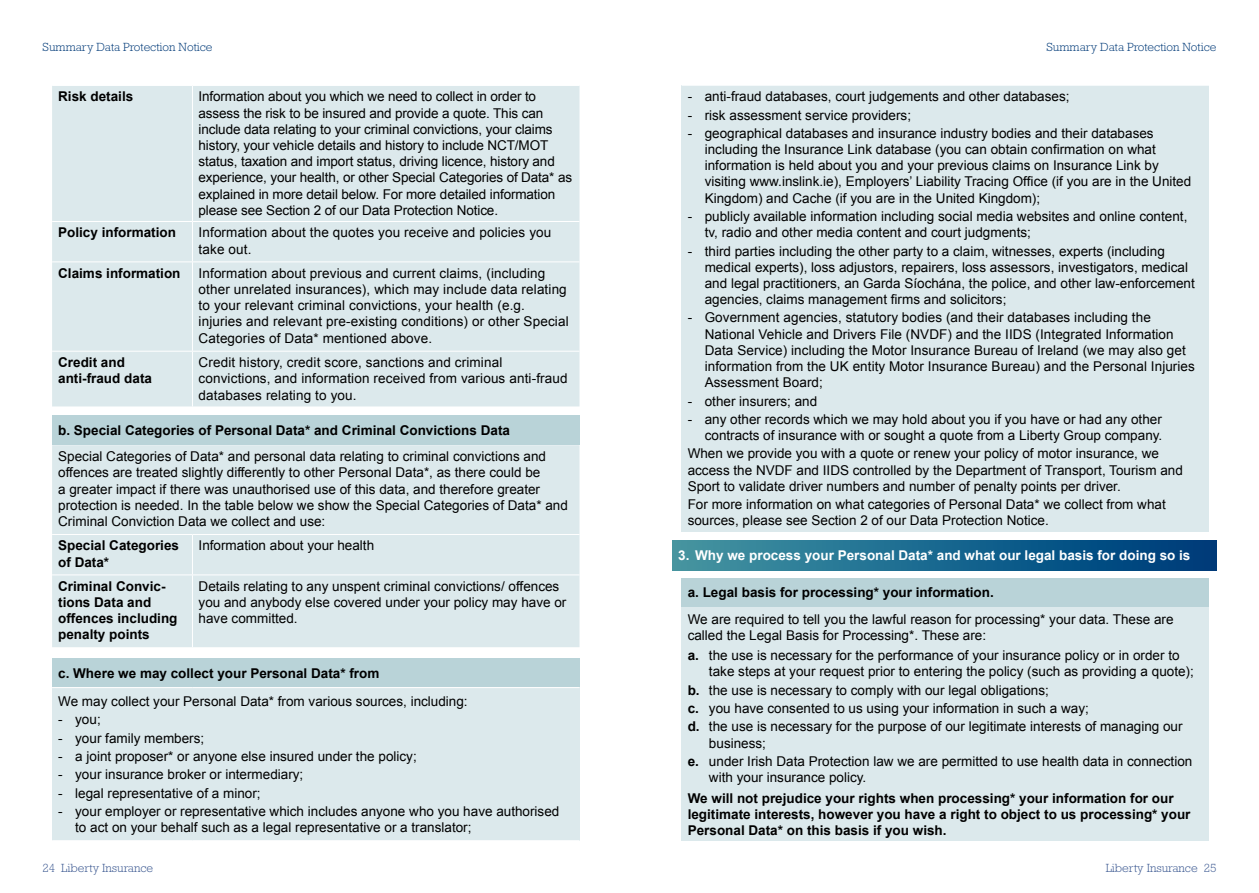
<style>
.page{position:relative;width:1259px;height:893px;background:#fff}
.page>*{position:absolute;margin:0;border:0;box-sizing:border-box;transform-origin:0 0}
.Table_Copy_A_-_tabs{font:13.5px/16.2px "Arial";color:#000}
.body_copy_spaced{font:13.5px/16.2px "Arial";color:#000}
.Table_Copy_A_-_tabs-2{font:700 13.5px/16.2px "Arial";color:#000}
.body_copy_spaced-2{font:700 13.5px/16.2px "Arial";color:#000}
.Table_Heading{font:700 13.5px "Arial";color:#000}
.Table_Heading-2{font:700 13.5px "Arial";color:#fff}
.t1{font:300 12px "Rockwell Std";color:#003a78}
.t2{font:300 12px "Rockwell Std";color:#38558f}
.s1{font-weight:700}
</style>
<div class="page">
<div style="left:672px;top:540px;width:544px;height:30px;background:linear-gradient(to right,#4195a2,#00397a)"></div>
<div style="left:52px;top:86px;width:527px;height:320px;background:#dce9ec"></div>
<hr style="left:192px;top:86px;width:1px;height:135px;background:#fff">
<hr style="left:52px;top:221px;width:140px;height:1px;background:#fff">
<hr style="left:192px;top:221px;width:387px;height:1px;background:#fff">
<hr style="left:192px;top:222px;width:1px;height:39px;background:#fff">
<hr style="left:52px;top:261px;width:140px;height:1px;background:#fff">
<hr style="left:192px;top:261px;width:387px;height:1px;background:#fff">
<hr style="left:192px;top:262px;width:1px;height:89px;background:#fff">
<hr style="left:52px;top:351px;width:140px;height:1px;background:#fff">
<hr style="left:192px;top:351px;width:387px;height:1px;background:#fff">
<hr style="left:192px;top:352px;width:1px;height:54px;background:#fff">
<div style="left:52px;top:415px;width:527px;height:30px;background:#b9d3d8"></div>
<div style="left:52px;top:445px;width:527px;height:202px;background:#dce9ec"></div>
<hr style="left:52px;top:534px;width:140px;height:1px;background:#fff">
<hr style="left:192px;top:534px;width:387px;height:1px;background:#fff">
<hr style="left:192px;top:535px;width:1px;height:39px;background:#fff">
<hr style="left:52px;top:574px;width:140px;height:1px;background:#fff">
<hr style="left:192px;top:574px;width:387px;height:1px;background:#fff">
<hr style="left:192px;top:575px;width:1px;height:72px;background:#fff">
<div style="left:52px;top:658px;width:527px;height:30px;background:#b9d3d8"></div>
<div style="left:52px;top:688px;width:527px;height:153px;background:#dce9ec"></div>
<hr style="left:52px;top:687px;width:140px;height:1px;background:#fff">
<hr style="left:192px;top:687px;width:387px;height:1px;background:#fff">
<hr style="left:52px;top:840px;width:140px;height:1px;background:#fff">
<hr style="left:192px;top:840px;width:387px;height:1px;background:#fff">
<div style="left:681px;top:85px;width:528px;height:447px;background:#dce9ec"></div>
<hr style="left:681px;top:85px;width:141px;height:1px;background:#fff">
<hr style="left:822px;top:85px;width:387px;height:1px;background:#fff">
<div style="left:681px;top:578px;width:528px;height:29px;background:#b9d3d8"></div>
<div style="left:681px;top:607px;width:528px;height:234px;background:#dce9ec"></div>
<p class="t1" style="left:43px;top:40px;width:171px">Summary Data Protection Notice</p>
<p class="t1" style="left:1046px;top:40px;width:171px">Summary Data Protection Notice</p>
<p class="body_copy_spaced-2" style="left:58px;top:89px;width:77px">Risk details</p>
<p class="body_copy_spaced" style="left:199px;top:89px;width:375px">Information about you which we need to collect in order to assess the risk to be insured and provide a quote. This can include data relating to your criminal convictions, your claims history, your vehicle details and history to include NCT/MOT status, taxation and import status, driving licence, history and experience, your health, or other Special Categories of Data* as explained in more detail below. For more detailed information please see Section 2 of our Data Protection Notice.</p>
<p class="body_copy_spaced-2" style="left:58px;top:225px;width:119px">Policy information</p>
<p class="body_copy_spaced" style="left:199px;top:225px;width:354px">Information about the quotes you receive and policies you take out.</p>
<p class="body_copy_spaced-2" style="left:58px;top:265px;width:124px">Claims information</p>
<p class="body_copy_spaced" style="left:199px;top:265px;width:372px">Information about previous and current claims, (including other unrelated insurances), which may include data relating to your relevant criminal convictions, your health (e.g. injuries and relevant pre-existing conditions) or other Special Categories of Data* mentioned above.</p>
<p class="body_copy_spaced-2" style="left:58px;top:355px;width:95px">Credit and anti-fraud data</p>
<p class="body_copy_spaced" style="left:199px;top:354px;width:370px">Credit history, credit score, sanctions and criminal convictions, and information received from various anti-fraud databases relating to you.</p>
<p class="Table_Heading" style="left:58px;top:422px;width:453px">b. Special Categories of Personal Data* and Criminal Convictions Data</p>
<p class="body_copy_spaced" style="left:58px;top:448px;width:511px">Special Categories of Data* and personal data relating to criminal convictions and offences are treated slightly differently to other Personal Data*, as there could be<br>a greater impact if there was unauthorised use of this data, and therefore greater protection is needed. In the table below we show the Special Categories of Data* and Criminal Conviction Data we collect and use:</p>
<p class="body_copy_spaced-2" style="left:58px;top:538px;width:122px">Special Categories of Data*</p>
<p class="body_copy_spaced" style="left:199px;top:538px;width:177px">Information about your health</p>
<p class="body_copy_spaced-2" style="left:58px;top:578px;width:121px">Criminal Convic&shy;tions Data and offences including penalty points</p>
<p class="body_copy_spaced" style="left:199px;top:578px;width:369px">Details relating to any unspent criminal convictions/ offences you and anybody else covered under your policy may have or have committed.</p>
<p class="Table_Heading" style="left:58px;top:664px;width:323px">c. Where we may collect your Personal Data* from</p>
<p class="Table_Copy_A_-_tabs" style="left:58px;top:693px;width:411px">We may collect your Personal Data* from various sources, including:</p>
<p class="Table_Copy_A_-_tabs" style="left:58px;top:712px;width:44px">- you;</p>
<p class="Table_Copy_A_-_tabs" style="left:58px;top:730px;width:148px">- your family members;</p>
<p class="Table_Copy_A_-_tabs" style="left:58px;top:748px;width:360px">- a joint proposer* or anyone else insured under the policy;</p>
<p class="Table_Copy_A_-_tabs" style="left:58px;top:767px;width:247px">- your insurance broker or intermediary;</p>
<p class="Table_Copy_A_-_tabs" style="left:58px;top:785px;width:204px">- legal representative of a minor;</p>
<p class="Table_Copy_A_-_tabs" style="left:75px;top:803px;width:486px;text-indent:-17px">- your employer or representative which includes anyone who you have authorised to act on your behalf such as a legal representative or a translator;</p>
<p class="Table_Copy_A_-_tabs" style="left:688px;top:88px;width:383px">- anti-fraud databases, court judgements and other databases;</p>
<p class="Table_Copy_A_-_tabs" style="left:688px;top:107px;width:225px">- risk assessment service providers;</p>
<p class="Table_Copy_A_-_tabs" style="left:705px;top:125px;width:488px;text-indent:-17px">- geographical databases and insurance industry bodies and their databases including the Insurance Link database (you can obtain confirmation on what information is held about you and your previous claims on Insurance Link by visiting www.inslink.ie), Employers’ Liability Tracing Office (if you are in the United Kingdom) and Cache (if you are in the United Kingdom);</p>
<p class="Table_Copy_A_-_tabs" style="left:705px;top:208px;width:484px;text-indent:-17px">- publicly available information including social media websites and online content, tv, radio and other media content and court judgments;</p>
<p class="Table_Copy_A_-_tabs" style="left:705px;top:243px;width:491px;text-indent:-17px">- third parties including the other party to a claim, witnesses, experts (including medical experts), loss adjustors, repairers, loss assessors, investigators, medical and legal practitioners, an Garda Síochána, the police, and other law-enforcement agencies, claims management firms and solicitors;</p>
<p class="Table_Copy_A_-_tabs" style="left:705px;top:310px;width:492px;text-indent:-17px">- Government agencies, statutory bodies (and their databases including the National Vehicle and Drivers File (NVDF) and the IIDS (Integrated Information Data Service) including the Motor Insurance Bureau of Ireland (we may also get information from the UK entity Motor Insurance Bureau) and the Personal Injuries Assessment Board;</p>
<p class="Table_Copy_A_-_tabs" style="left:688px;top:393px;width:131px">- other insurers; and</p>
<p class="Table_Copy_A_-_tabs" style="left:688px;top:411px;width:476px;text-align:right">- any other records which we may hold about you if you have or had any other contracts of insurance with or sought a quote from a Liberty Group company.</p>
<p class="Table_Copy_A_-_tabs" style="left:688px;top:446px;width:496px">When we provide you with a quote or renew your policy of motor insurance, we access the NVDF and IIDS controlled by the Department of Transport, Tourism and<br>Sport to validate driver numbers and number of penalty points per driver.</p>
<p class="Table_Copy_A_-_tabs" style="left:688px;top:496px;width:479px">For more information on what categories of Personal Data* we collect from what sources, please see Section 2 of our Data Protection Notice.</p>
<p class="Table_Heading-2" style="left:678px;top:546px;width:514px">3. Why we process your Personal Data* and what our legal basis for doing so is</p>
<p class="Table_Heading" style="left:688px;top:584px;width:308px">a. Legal basis for processing* your information.</p>
<p class="body_copy_spaced" style="left:688px;top:611px;width:487px">We are required to tell you the lawful reason for processing* your data. These are called the Legal Basis for Processing*. These are:</p>
<p class="body_copy_spaced" style="left:709px;top:647px;width:486px;text-indent:-21px"><span class="s1">a.</span> the use is necessary for the performance of your insurance policy or in order to take steps at your request prior to entering the policy (such as providing a quote);</p>
<p class="body_copy_spaced" style="left:688px;top:682px;width:363px"><span class="s1">b.</span> the use is necessary to comply with our legal obligations;</p>
<p class="body_copy_spaced" style="left:688px;top:700px;width:402px"><span class="s1">c.</span> you have consented to us using your information in such a way;</p>
<p class="body_copy_spaced" style="left:709px;top:719px;width:475px;text-indent:-21px"><span class="s1">d.</span> the use is necessary for the purpose of our legitimate interests of managing our business;</p>
<p class="body_copy_spaced" style="left:709px;top:753px;width:485px;text-indent:-21px"><span class="s1">e.</span> under Irish Data Protection law we are permitted to use health data in connection with your insurance policy.</p>
<p class="Table_Copy_A_-_tabs-2" style="left:688px;top:790px;width:504px">We will not prejudice your rights when processing* your information for our legitimate interests, however you have a right to object to us processing* your<br>Personal Data* on this basis if you wish.</p>
<p class="t2" style="left:43px;top:861px;width:112px">24 Liberty Insurance</p>
<p class="t2" style="left:1105px;top:861px;width:112px">Liberty Insurance 25</p>
</div>
